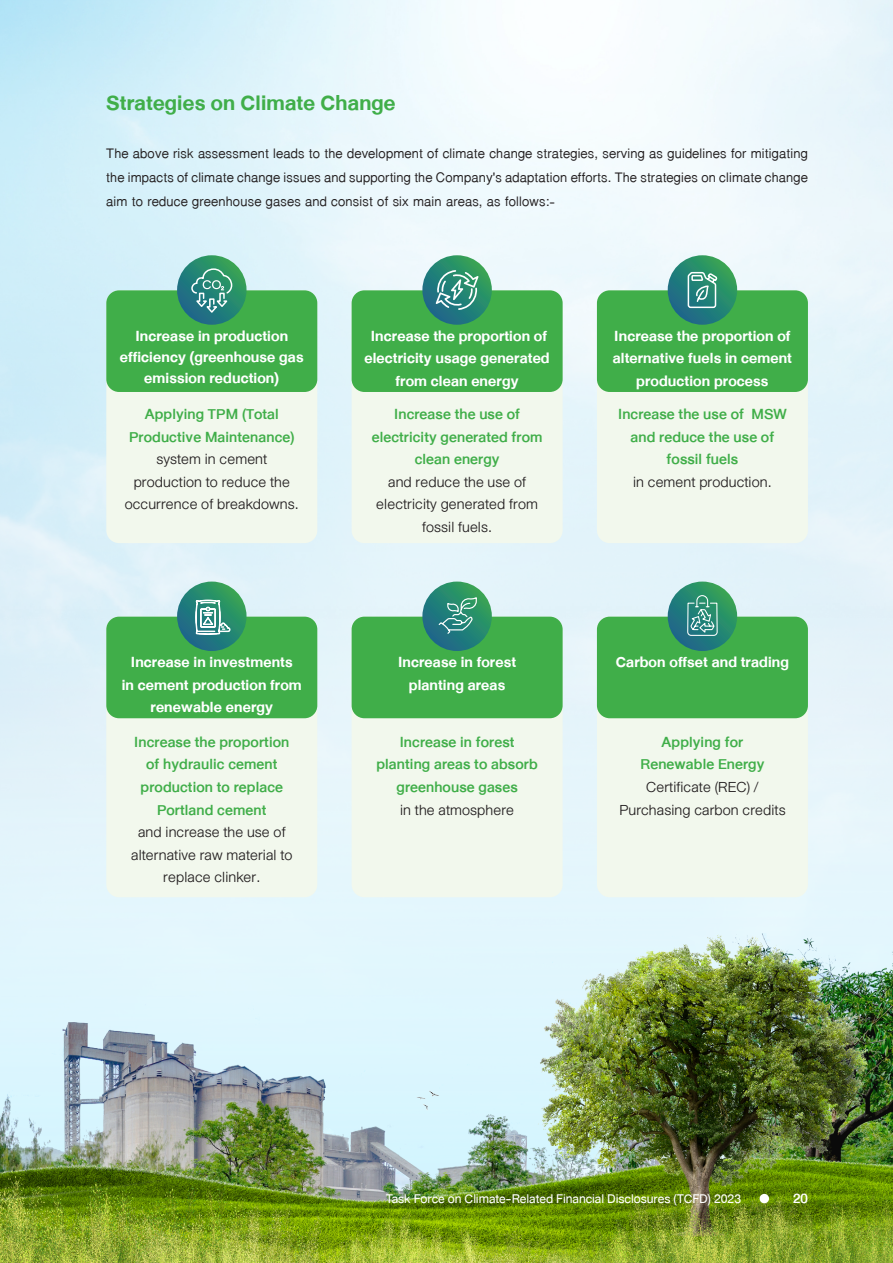
<style>
.page{position:relative;width:893px;height:1263px;background:#fff}
.page>*{position:absolute;margin:0;border:0;box-sizing:border-box;transform-origin:0 0}
.t1{font:700 30px "DB Heavent";letter-spacing:.005em;color:#40ae49}
.Body{font:22.5px/24px "DB Thai Text X";letter-spacing:.005em;color:#231f20;text-align:justify}
.t2{font:700 21px/22.5px "DB Heavent";letter-spacing:.005em;color:#fff;text-align:center}
.Body-2{font:300 21px/22.5px "DB Heaventt";letter-spacing:.005em;color:#231f20;text-align:center}
.Body-3{font:500 21px/22.5px "DB Heavent";letter-spacing:.005em;color:#40ae49;text-align:center}
.t3{font:500 19.5px "DB Heavent";color:#fff}
.BODY{font:18px "DB Heavent";letter-spacing:-.005em;color:#fff}
.s1{font-family:"DB Heavent";font-weight:500;color:#40ae49}
.s2{font-family:"DB Heaventt";font-weight:300;color:#231f20}
</style>
<div class="page">
<img style="left:0;top:0;width:893px;height:1263px">
<img style="left:1px;top:573px;width:892px;height:690px">
<div style="left:106px;top:290px;width:211px;height:253px;background:#f2f8ed;border-radius:13px"></div>
<div style="left:352px;top:290px;width:211px;height:253px;background:#f2f8ed;border-radius:13px"></div>
<div style="left:597px;top:290px;width:211px;height:253px;background:#f2f8ed;border-radius:13px"></div>
<div style="left:106px;top:290px;width:211px;height:102px;background:#40ae49;border-radius:13px"></div>
<svg style="left:177px;top:255px;width:70px;height:70px"></svg>
<div style="left:106px;top:617px;width:211px;height:280px;background:#f2f8ed;border-radius:13px"></div>
<div style="left:106px;top:617px;width:211px;height:101px;background:#40ae49;border-radius:13px"></div>
<svg style="left:177px;top:581px;width:70px;height:70px"></svg>
<div style="left:352px;top:290px;width:211px;height:102px;background:#40ae49;border-radius:13px"></div>
<svg style="left:422px;top:255px;width:70px;height:70px"></svg>
<div style="left:352px;top:617px;width:211px;height:280px;background:#f2f8ed;border-radius:13px"></div>
<div style="left:352px;top:617px;width:211px;height:101px;background:#40ae49;border-radius:13px"></div>
<svg style="left:422px;top:581px;width:70px;height:70px"></svg>
<div style="left:597px;top:290px;width:211px;height:102px;background:#40ae49;border-radius:13px"></div>
<svg style="left:668px;top:255px;width:69px;height:70px"></svg>
<div style="left:597px;top:617px;width:211px;height:280px;background:#f2f8ed;border-radius:13px"></div>
<div style="left:597px;top:617px;width:211px;height:101px;background:#40ae49;border-radius:13px"></div>
<svg style="left:668px;top:581px;width:69px;height:70px"></svg>
<img style="left:411px;top:1084px;width:34px;height:34px">
<svg style="left:191px;top:268px;width:42px;height:54px"></svg>
<svg style="left:436px;top:270px;width:43px;height:40px"></svg>
<svg style="left:687px;top:271px;width:31px;height:38px"></svg>
<svg style="left:195px;top:597px;width:36px;height:54px"></svg>
<svg style="left:437px;top:596px;width:40px;height:40px"></svg>
<svg style="left:687px;top:594px;width:31px;height:125px"></svg>
<div style="left:760px;top:1194px;width:9px;height:9px;background:#fff;border-radius:50%"></div>
<p class="t1" style="left:106px;top:85px;width:291px">Strategies on Climate Change</p>
<p class="Body" style="left:106px;top:142px;width:703px">The above risk assessment leads to the development of climate change strategies, serving as guidelines for mitigating the impacts of climate change issues and supporting the Company's adaptation efforts. The strategies on climate change aim to reduce greenhouse gases and consist of six main areas, as follows:-</p>
<p class="t2" style="left:120px;top:325px;width:185px;line-height:21px">Increase in production efficiency (greenhouse gas emission reduction)</p>
<p class="Body-2" style="left:125px;top:403px;width:176px"><span class="s1">Applying TPM (Total<br>Productive Maintenance) </span>system in cement production to reduce the occurrence of breakdowns.</p>
<p class="t2" style="left:122px;top:651px;width:182px">Increase in investments<br>in cement production from renewable energy</p>
<p class="Body-3" style="left:131px;top:731px;width:163px">Increase the proportion of hydraulic cement production to replace<br>Portland cement<br><span class="s2">and increase the use of alternative raw material to replace clinker.</span></p>
<p class="t2" style="left:364px;top:325px;width:187px">Increase the proportion of electricity usage generated from clean energy</p>
<p class="Body-2" style="left:372px;top:403px;width:172px"><span class="s1">Increase the use of electricity generated from clean energy<br></span>and reduce the use of electricity generated from fossil fuels.</p>
<p class="t2" style="left:398px;top:651px;width:120px">Increase in forest planting areas</p>
<p class="Body-3" style="left:376px;top:731px;width:163px">Increase in forest planting areas to absorb greenhouse gases<br><span class="s2">in the atmosphere</span></p>
<p class="t2" style="left:613px;top:325px;width:181px">Increase the proportion of alternative fuels in cement production process</p>
<p class="Body-3" style="left:618px;top:403px;width:170px">Increase the use of MSW and reduce the use of fossil fuels<br><span class="s2">in cement production.</span></p>
<p class="t2" style="left:616px;top:651px;width:175px">Carbon offset and trading</p>
<p class="Body-2" style="left:619px;top:731px;width:168px"><span class="s1">Applying for<br>Renewable Energy<br></span>Certificate (REC) /<br>Purchasing carbon credits</p>
<p class="BODY" style="left:386px;top:1189px;width:357px">Task Force on Climate-Related Financial Disclosures (TCFD) 2023</p>
<p class="t3" style="left:793px;top:1187px;width:16px">20</p>
</div>
